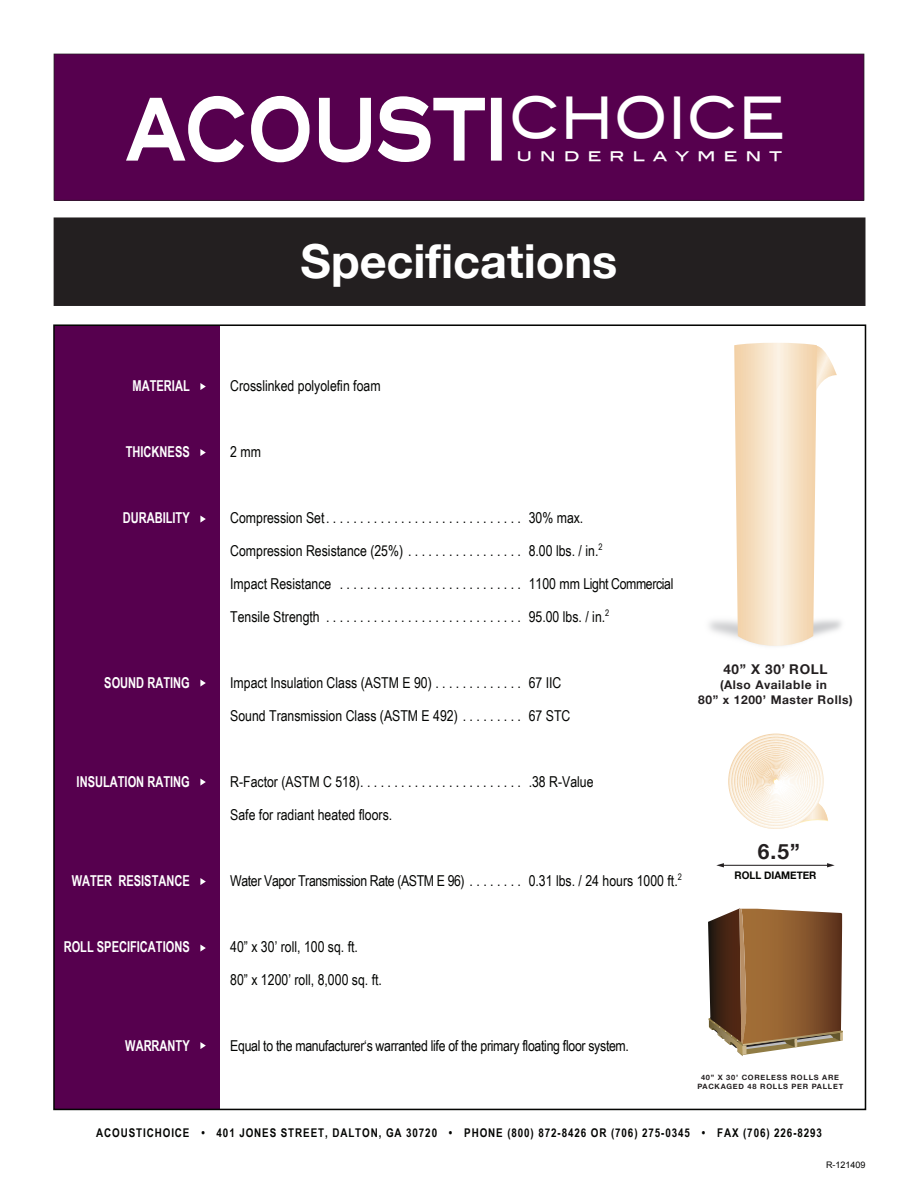
<style>
.page{position:relative;width:918px;height:1188px;background:#fff}
.page>*{position:absolute;margin:0;border:0;box-sizing:border-box;transform-origin:0 0}
.t1{font:81.6px "Blair Md ITCTT Medium";letter-spacing:.025em;color:#fff;scale:.72 1}
.t2{font:700 46.95px "Helvetica Neue";color:#fff}
.t3{font:700 21px "Helvetica Neue";color:#231f20}
.t4{font:15.6px "Blair Md ITCTT Medium";letter-spacing:.45em;color:#fff;scale:1.11 1}
.t5{font:15px "Arial Narrow";color:#040503}
.t6{font:700 15px "Arial Narrow";color:#fff;scale:.9 1}
.t7{font:15px "Arial Narrow";letter-spacing:-.02em;color:#040503}
.t8{font:15px "Arial Narrow";letter-spacing:-.025em;color:#040503}
.t9{font:700 13.5px "Helvetica Neue";letter-spacing:.05em;color:#231f20}
.t10{font:700 12px "Arial Narrow";letter-spacing:.075em;color:#040503}
.t11{font:700 12px/14.4px "Helvetica Neue";letter-spacing:.05em;color:#231f20;text-align:center}
.t12{font:700 10.5px "Helvetica Neue";color:#040503;scale:.95 1}
.t13{font:9px "Arial";color:#050504}
.t14{font:700 7.35px/8.9px "Helvetica Neue";letter-spacing:.1em;color:#231f20;text-align:center}
</style>
<div class="page">
<div style="left:54px;top:325px;width:165px;height:785px;background:#56004e"></div>
<div style="left:54px;top:217px;width:811px;height:89px;background:#231f20"></div>
<div style="left:54px;top:54px;width:810px;height:147px;background:#56004e"></div>
<svg style="left:123px;top:94px;width:188px;height:70px"></svg>
<svg style="left:317px;top:94px;width:170px;height:70px"></svg>
<div style="left:491px;top:98px;width:11px;height:63px;border:4px solid #fff"></div>
<svg style="left:200px;top:383px;width:6px;height:7px"></svg>
<svg style="left:200px;top:449px;width:6px;height:7px"></svg>
<svg style="left:200px;top:516px;width:6px;height:7px"></svg>
<svg style="left:200px;top:680px;width:6px;height:7px"></svg>
<svg style="left:200px;top:779px;width:6px;height:7px"></svg>
<svg style="left:200px;top:878px;width:6px;height:7px"></svg>
<svg style="left:200px;top:945px;width:6px;height:7px"></svg>
<svg style="left:200px;top:1042px;width:6px;height:7px"></svg>
<img style="left:864px;top:568px;width:3px;height:128px">
<svg style="left:734px;top:343px;width:103px;height:303px"></svg>
<hr style="left:720px;top:865px;width:111px;height:1px;background:#231f20">
<svg style="left:716px;top:863px;width:8px;height:4px"></svg>
<svg style="left:827px;top:863px;width:8px;height:4px"></svg>
<svg style="left:708px;top:908px;width:135px;height:148px"></svg>
<svg style="left:800px;top:804px;width:28px;height:19px"></svg>
<svg style="left:728px;top:734px;width:96px;height:95px"></svg>
<svg style="left:731px;top:737px;width:90px;height:89px"></svg>
<svg style="left:734px;top:739px;width:84px;height:84px"></svg>
<svg style="left:737px;top:742px;width:78px;height:78px"></svg>
<svg style="left:739px;top:745px;width:74px;height:73px"></svg>
<svg style="left:742px;top:747px;width:68px;height:69px"></svg>
<svg style="left:744px;top:749px;width:64px;height:64px"></svg>
<svg style="left:746px;top:751px;width:60px;height:60px"></svg>
<svg style="left:748px;top:753px;width:56px;height:56px"></svg>
<svg style="left:750px;top:755px;width:52px;height:53px"></svg>
<svg style="left:751px;top:757px;width:50px;height:49px"></svg>
<svg style="left:753px;top:758px;width:46px;height:46px"></svg>
<svg style="left:754px;top:760px;width:43px;height:43px"></svg>
<svg style="left:756px;top:761px;width:40px;height:40px"></svg>
<svg style="left:757px;top:762px;width:38px;height:38px"></svg>
<svg style="left:758px;top:764px;width:36px;height:35px"></svg>
<svg style="left:759px;top:765px;width:33px;height:33px"></svg>
<svg style="left:760px;top:766px;width:31px;height:31px"></svg>
<svg style="left:761px;top:767px;width:29px;height:29px"></svg>
<svg style="left:763px;top:768px;width:26px;height:26px"></svg>
<svg style="left:764px;top:769px;width:24px;height:24px"></svg>
<svg style="left:765px;top:771px;width:22px;height:21px"></svg>
<svg style="left:766px;top:772px;width:20px;height:19px"></svg>
<svg style="left:767px;top:773px;width:18px;height:17px"></svg>
<svg style="left:768px;top:773px;width:16px;height:16px"></svg>
<svg style="left:769px;top:774px;width:14px;height:14px"></svg>
<svg style="left:770px;top:775px;width:12px;height:13px"></svg>
<h1 class="t1" style="left:128px;top:63px;width:914px">ACOUSTI<sup>CHOICE</sup></h1>
<p class="t4" style="left:516px;top:143px;width:241px">underlayment</p>
<h2 class="t2" style="left:301px;top:232px;width:318px">Specifications</h2>
<p class="t6" style="left:133px;top:377px;width:65px">MATERIAL</p>
<p class="t5" style="left:230px;top:377px;width:152px">Crosslinked polyolefin foam</p>
<p class="t6" style="left:126px;top:443px;width:73px">THICKNESS</p>
<p class="t5" style="left:230px;top:443px;width:32px">2 mm</p>
<p class="t6" style="left:123px;top:509px;width:76px">DURABILITY</p>
<p class="t5" style="left:230px;top:509px;width:355px">Compression Set. . . . . . . . . . . . . . . . . . . . . . . . . . . . . 30% max.</p>
<p class="t5" style="left:230px;top:542px;width:374px">Compression Resistance (25%) . . . . . . . . . . . . . . . . . 8.00 lbs. / in.<sup>2</sup></p>
<p class="t5" style="left:230px;top:575px;width:445px">Impact Resistance . . . . . . . . . . . . . . . . . . . . . . . . . . . 1100 mm Light Commercial</p>
<p class="t5" style="left:230px;top:608px;width:381px">Tensile Strength . . . . . . . . . . . . . . . . . . . . . . . . . . . . . 95.00 lbs. / in.<sup>2</sup></p>
<p class="t9" style="left:723px;top:661px;width:106px">40” X 30’ ROLL</p>
<p class="t6" style="left:104px;top:674px;width:96px">SOUND RATING</p>
<p class="t5" style="left:230px;top:674px;width:333px">Impact Insulation Class (ASTM E 90) . . . . . . . . . . . . . 67 IIC</p>
<p class="t5" style="left:230px;top:707px;width:342px">Sound Transmission Class (ASTM E 492) . . . . . . . . . 67 STC</p>
<p class="t11" style="left:698px;top:678px;width:156px">(Also Available in<br>80” x 1200’ Master Rolls)</p>
<p class="t6" style="left:77px;top:773px;width:127px">INSULATION RATING</p>
<p class="t5" style="left:230px;top:773px;width:365px">R-Factor (ASTM C 518). . . . . . . . . . . . . . . . . . . . . . . . .38 R-Value</p>
<p class="t5" style="left:230px;top:806px;width:164px">Safe for radiant heated floors.</p>
<p class="t6" style="left:72px;top:872px;width:133px">WATER RESISTANCE</p>
<p class="t8" style="left:230px;top:872px;width:453px">Water Vapor Transmission Rate (ASTM E 96) . . . . . . . . 0.31 lbs. / 24 hours 1000 ft.<sup>2</sup></p>
<h3 class="t3" style="left:758px;top:838px;width:44px">6.5”</h3>
<p class="t12" style="left:734px;top:868px;width:88px">ROLL DIAMETER</p>
<p class="t6" style="left:64px;top:938px;width:142px">ROLL SPECIFICATIONS</p>
<p class="t5" style="left:230px;top:938px;width:129px">40” x 30’ roll, 100 sq. ft.</p>
<p class="t5" style="left:230px;top:971px;width:153px">80” x 1200’ roll, 8,000 sq. ft.</p>
<p class="t6" style="left:125px;top:1037px;width:73px">WARRANTY</p>
<p class="t7" style="left:230px;top:1037px;width:400px">Equal to the manufacturer‘s warranted life of the primary floating floor system.</p>
<p class="t14" style="left:698px;top:1073px;width:147px">40” X 30’ CORELESS ROLLS ARE<br>PACKAGED 48 ROLLS PER PALLET</p>
<p class="t10" style="left:96px;top:1126px;width:727px">ACOUSTICHOICE • 401 JONES STREET, DALTON, GA 30720 • PHONE (800) 872-8426 OR (706) 275-0345 • FAX (706) 226-8293</p>
<p class="t13" style="left:826px;top:1160px;width:41px">R-121409</p>
</div>
